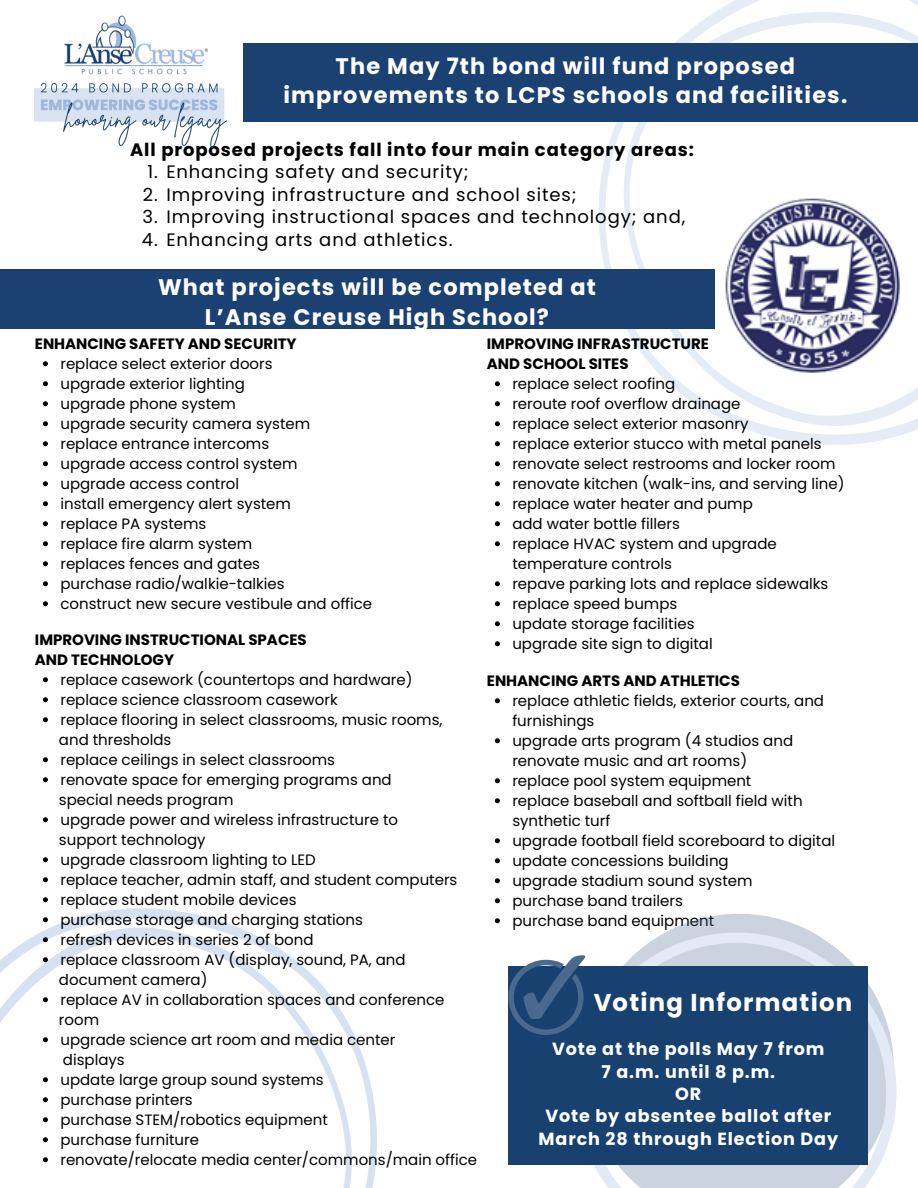
<style>
.page{position:relative;width:918px;height:1188px;background:#fff}
.page>*{position:absolute;margin:0;border:0;box-sizing:border-box;transform-origin:0 0}
.t1{font:700 24.3px "Poppins";letter-spacing:.05em;color:#fff}
.t2{font:700 24px/30.8px "Poppins";letter-spacing:.05em;color:#fff;text-align:center}
.t3{font:700 22.5px/29.2px "Poppins";letter-spacing:.05em;color:#fff;text-align:center}
.t4{font:18px "Poppins";letter-spacing:.05em;color:#000}
.t5{font:700 18px "Poppins";letter-spacing:.05em;color:#000}
.t6{font:700 17.55px/22.4px "Poppins";letter-spacing:.05em;color:#fff;text-align:center}
.t7{font:15px/20px "Poppins";color:#000}
.t8{font:700 15px/20px "Poppins";color:#000}
</style>
<div class="page">
<svg style="left:42px;top:902px;width:335px;height:286px"></svg>
<svg style="left:0;top:924px;width:361px;height:264px"></svg>
<svg style="left:599px;top:0;width:319px;height:445px"></svg>
<svg style="left:615px;top:4px;width:303px;height:425px"></svg>
<svg style="left:495px;top:381px;width:5px;height:5px"></svg>
<svg style="left:495px;top:401px;width:5px;height:5px"></svg>
<svg style="left:495px;top:421px;width:5px;height:5px"></svg>
<svg style="left:495px;top:441px;width:5px;height:5px"></svg>
<svg style="left:495px;top:461px;width:5px;height:5px"></svg>
<svg style="left:495px;top:481px;width:5px;height:5px"></svg>
<svg style="left:495px;top:501px;width:5px;height:5px"></svg>
<svg style="left:495px;top:521px;width:5px;height:5px"></svg>
<svg style="left:495px;top:541px;width:5px;height:5px"></svg>
<svg style="left:495px;top:581px;width:5px;height:5px"></svg>
<svg style="left:495px;top:601px;width:5px;height:5px"></svg>
<svg style="left:495px;top:621px;width:5px;height:5px"></svg>
<svg style="left:495px;top:641px;width:5px;height:5px"></svg>
<svg style="left:495px;top:698px;width:5px;height:5px"></svg>
<svg style="left:495px;top:738px;width:5px;height:5px"></svg>
<svg style="left:495px;top:778px;width:5px;height:5px"></svg>
<svg style="left:495px;top:798px;width:5px;height:5px"></svg>
<svg style="left:495px;top:838px;width:5px;height:5px"></svg>
<svg style="left:495px;top:858px;width:5px;height:5px"></svg>
<svg style="left:495px;top:878px;width:5px;height:5px"></svg>
<svg style="left:495px;top:898px;width:5px;height:5px"></svg>
<svg style="left:495px;top:918px;width:5px;height:5px"></svg>
<svg style="left:585px;top:913px;width:312px;height:275px"></svg>
<svg style="left:43px;top:361px;width:5px;height:5px"></svg>
<svg style="left:43px;top:381px;width:5px;height:5px"></svg>
<svg style="left:43px;top:401px;width:5px;height:5px"></svg>
<svg style="left:43px;top:421px;width:5px;height:5px"></svg>
<svg style="left:43px;top:441px;width:5px;height:5px"></svg>
<svg style="left:43px;top:461px;width:5px;height:5px"></svg>
<svg style="left:43px;top:481px;width:5px;height:5px"></svg>
<svg style="left:43px;top:501px;width:5px;height:5px"></svg>
<svg style="left:43px;top:521px;width:5px;height:5px"></svg>
<svg style="left:43px;top:541px;width:5px;height:5px"></svg>
<svg style="left:43px;top:561px;width:5px;height:5px"></svg>
<svg style="left:43px;top:581px;width:5px;height:5px"></svg>
<svg style="left:43px;top:601px;width:5px;height:5px"></svg>
<svg style="left:43px;top:677px;width:5px;height:5px"></svg>
<svg style="left:43px;top:697px;width:5px;height:5px"></svg>
<svg style="left:43px;top:717px;width:5px;height:5px"></svg>
<svg style="left:43px;top:757px;width:5px;height:5px"></svg>
<svg style="left:43px;top:777px;width:5px;height:5px"></svg>
<svg style="left:43px;top:817px;width:5px;height:5px"></svg>
<svg style="left:43px;top:857px;width:5px;height:5px"></svg>
<svg style="left:43px;top:877px;width:5px;height:5px"></svg>
<svg style="left:43px;top:897px;width:5px;height:5px"></svg>
<svg style="left:43px;top:917px;width:5px;height:5px"></svg>
<svg style="left:43px;top:937px;width:5px;height:5px"></svg>
<svg style="left:43px;top:957px;width:5px;height:5px"></svg>
<svg style="left:43px;top:997px;width:5px;height:5px"></svg>
<svg style="left:43px;top:1037px;width:5px;height:5px"></svg>
<svg style="left:43px;top:1077px;width:5px;height:5px"></svg>
<svg style="left:43px;top:1097px;width:5px;height:5px"></svg>
<svg style="left:43px;top:1117px;width:5px;height:5px"></svg>
<svg style="left:43px;top:1137px;width:5px;height:5px"></svg>
<svg style="left:43px;top:1157px;width:5px;height:5px"></svg>
<div style="left:0;top:269px;width:715px;height:60px;background:#1a4171"></div>
<img style="left:696px;top:169px;width:222px;height:231px">
<div style="left:243px;top:43px;width:675px;height:78px;background:#1a4171"></div>
<img style="left:35px;top:15px;width:191px;height:132px">
<div style="left:508px;top:967px;width:360px;height:198px;background:#184170"></div>
<svg style="left:508px;top:955px;width:77px;height:80px"></svg>
<h2 class="t2" style="left:328px;top:51px;width:468px">What projects will be completed at<br>L’Anse Creuse High School?</h2>
<h3 class="t3" style="left:283px;top:51px;width:565px">The May 7th bond will fund proposed improvements to LCPS schools and facilities.</h3>
<p class="t5" style="left:130px;top:137px;width:565px">All proposed projects fall into four main category areas:</p>
<p class="t4" style="left:147px;top:160px;width:323px">1. Enhancing safety and security;</p>
<p class="t4" style="left:143px;top:182px;width:435px">2. Improving infrastructure and school sites;</p>
<p class="t4" style="left:143px;top:205px;width:544px">3. Improving instructional spaces and technology; and,</p>
<p class="t4" style="left:142px;top:227px;width:312px">4. Enhancing arts and athletics.</p>
<h3 class="t3" style="left:158px;top:273px;width:440px">What projects will be completed at<br>L’Anse Creuse High School?</h3>
<p class="t8" style="left:35px;top:334px;width:263px">ENHANCING SAFETY AND SECURITY</p>
<p class="t7" style="left:60px;top:354px;width:313px">replace select exterior doors<br>upgrade exterior lighting<br>upgrade phone system<br>upgrade security camera system<br>replace entrance intercoms<br>upgrade access control system<br>upgrade access control<br>install emergency alert system<br>replace PA systems<br>replace fire alarm system<br>replaces fences and gates<br>purchase radio/walkie-talkies<br>construct new secure vestibule and office</p>
<p class="t8" style="left:35px;top:630px;width:273px">IMPROVING INSTRUCTIONAL SPACES<br>AND TECHNOLOGY</p>
<p class="t7" style="left:59px;top:670px;width:420px">replace casework (countertops and hardware)<br>replace science classroom casework<br>replace flooring in select classrooms, music rooms,<br>and thresholds<br>replace ceilings in select classrooms<br>renovate space for emerging programs and<br>special needs program<br>upgrade power and wireless infrastructure to<br>support technology<br>upgrade classroom lighting to LED<br>replace teacher, admin staff, and student computers replace student mobile devices<br>purchase storage and charging stations<br>refresh devices in series 2 of bond<br>replace classroom AV (display, sound, PA, and document camera)<br>replace AV in collaboration spaces and conference room<br>upgrade science art room and media center<br>displays<br>update large group sound systems<br>purchase printers<br>purchase STEM/robotics equipment<br>purchase furniture<br>renovate/relocate media center/commons/main office</p>
<p class="t8" style="left:487px;top:334px;width:224px">IMPROVING INFRASTRUCTURE<br>AND SCHOOL SITES</p>
<p class="t7" style="left:512px;top:374px;width:334px">replace select roofing<br>reroute roof overflow drainage<br>replace select exterior masonry<br>replace exterior stucco with metal panels renovate select restrooms and locker room renovate kitchen (walk-ins, and serving line) replace water heater and pump<br>add water bottle fillers<br>replace HVAC system and upgrade temperature controls<br>repave parking lots and replace sidewalks replace speed bumps<br>update storage facilities<br>upgrade site sign to digital</p>
<p class="t8" style="left:487px;top:671px;width:255px">ENHANCING ARTS AND ATHLETICS</p>
<p class="t7" style="left:512px;top:691px;width:324px">replace athletic fields, exterior courts, and furnishings<br>upgrade arts program (4 studios and renovate music and art rooms)<br>replace pool system equipment<br>replace baseball and softball field with synthetic turf<br>upgrade football field scoreboard to digital update concessions building<br>upgrade stadium sound system<br>purchase band trailers<br>purchase band equipment</p>
<h1 class="t1" style="left:594px;top:985px;width:260px">Voting Information</h1>
<p class="t6" style="left:539px;top:1038px;width:301px">Vote at the polls May 7 from<br>7 a.m. until 8 p.m.<br>OR<br>Vote by absentee ballot after<br>March 28 through Election Day</p>
</div>
